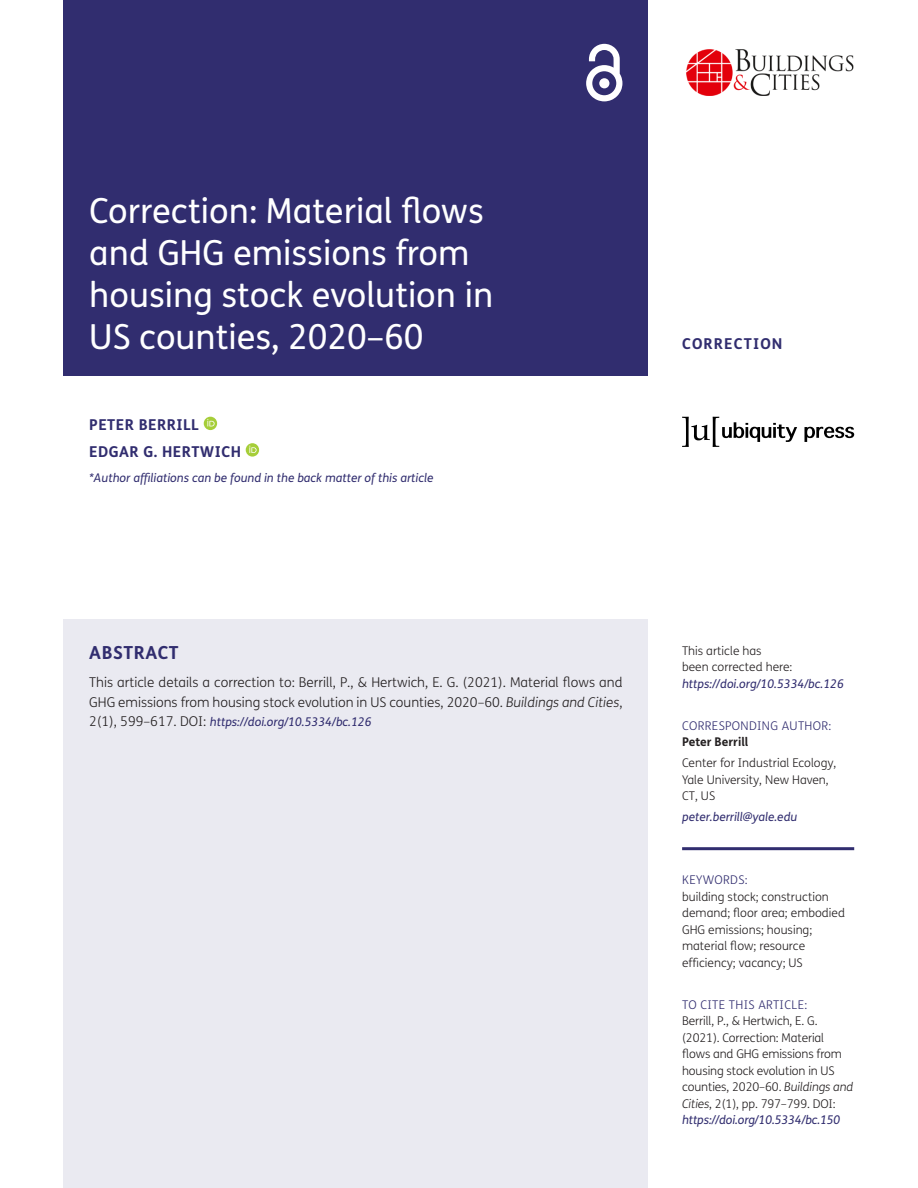
<style>
.page{position:relative;width:918px;height:1188px;background:#fff}
.page>*{position:absolute;margin:0;border:0;box-sizing:border-box;transform-origin:0 0}
.Article_Title{font:34.5px/42px "FS Me";color:#fff}
.t1{font:700 18px "FS Me";letter-spacing:.03em;color:#312d6f}
.Cover_Authors{font:700 15px "FS Me";letter-spacing:.03em;color:#312d6f}
.Article_Type{font:700 15px "FS Me";letter-spacing:.075em;color:#312d6f}
.Abstract_Copy{font:300 13.5px/19.5px "FS Me";color:#231f20}
.Meta{font:300 12px/16.5px "FS Me";color:#231f20}
.Meta-2{font:italic 12px "FS Me";color:#312d6f}
.Abstract_Copy-2{font:italic 12px "FS Me";color:#312d6f}
.Meta_Titles{font:300 12px "FS Me";letter-spacing:.03em;color:#312d6f}
.Meta-3{font:700 12px "FS Me";color:#231f20}
.Meta_Titles_-_Rule{font:300 12px "FS Me";letter-spacing:.03em;color:#312d6f}
.s1{font-style:italic}
.s2{font-weight:300;font-style:normal;font-size:13.5px;color:#231f20}
.s3{font-weight:400;font-style:italic;color:#312d6f}
</style>
<div class="page">
<div style="left:64px;top:0;width:584px;height:376px;background:#312d6f"></div>
<svg style="left:586px;top:44px;width:36px;height:57px"></svg>
<img style="left:686px;top:49px;width:168px;height:47px">
<svg style="left:804px;top:427px;width:50px;height:15px"></svg>
<svg style="left:682px;top:417px;width:115px;height:30px"></svg>
<hr style="left:682px;top:847px;width:172px;height:3px;background:#312d6f">
<div style="left:64px;top:620px;width:584px;height:568px;background:#eaeaf1"></div>
<svg style="left:204px;top:417px;width:13px;height:13px"></svg>
<svg style="left:207px;top:419px;width:8px;height:7px"></svg>
<div style="left:246px;top:443px;width:13px;height:14px;background:#a6ce39;border-radius:50%"></div>
<svg style="left:249px;top:446px;width:8px;height:7px"></svg>
<p class="Article_Title" style="left:89px;top:190px;width:405px">Correction: Material flows and GHG emissions from housing stock evolution in<br>US counties, 2020–60</p>
<p class="Cover_Authors" style="left:89px;top:415px;width:111px">PETER BERRILL</p>
<p class="Cover_Authors" style="left:89px;top:442px;width:153px">EDGAR G. HERTWICH</p>
<p class="Meta-2" style="left:89px;top:470px;width:346px">*Author affiliations can be found in the back matter of this article</p>
<p class="Article_Type" style="left:682px;top:334px;width:102px">CORRECTION</p>
<h1 class="t1" style="left:89px;top:641px;width:91px">ABSTRACT</h1>
<p class="Abstract_Copy" style="left:89px;top:673px;width:535px">This article details a correction to: Berrill, P., &amp; Hertwich, E. G. (2021). Material flows and<br>GHG emissions from housing stock evolution in US counties, 2020–60. <span class="s1">Buildings and Cities</span>,</p>
<p class="Abstract_Copy-2" style="left:89px;top:715px;width:284px"><span class="s2">2(1), 599–617. DOI:</span> https://doi.org/10.5334/bc.126</p>
<p class="Meta" style="left:682px;top:643px;width:163px">This article has<br>been corrected here: <span class="s3">https://doi.org/10.5334/bc.126</span></p>
<p class="Meta_Titles" style="left:682px;top:719px;width:151px">CORRESPONDING AUTHOR:</p>
<p class="Meta-3" style="left:682px;top:735px;width:68px">Peter Berrill</p>
<p class="Meta" style="left:682px;top:755px;width:156px">Center for Industrial Ecology,<br>Yale University, New Haven,<br>CT, US</p>
<p class="Meta-2" style="left:682px;top:810px;width:117px">peter.berrill@yale.edu</p>
<p class="Meta_Titles_-_Rule" style="left:682px;top:873px;width:67px">KEYWORDS:</p>
<p class="Meta" style="left:682px;top:889px;width:164px">building stock; construction demand; floor area; embodied<br>GHG emissions; housing; material flow; resource efficiency; vacancy; US</p>
<p class="Meta_Titles" style="left:682px;top:998px;width:127px">TO CITE THIS ARTICLE:</p>
<p class="Meta" style="left:682px;top:1013px;width:173px">Berrill, P., &amp; Hertwich, E. G. (2021). Correction: Material flows and GHG emissions from housing stock evolution in US counties, 2020–60. <span class="s1">Buildings and<br>Cities</span>, 2(1), pp. 797–799. DOI: <span class="s3">https://doi.org/10.5334/bc.150</span></p>
</div>
